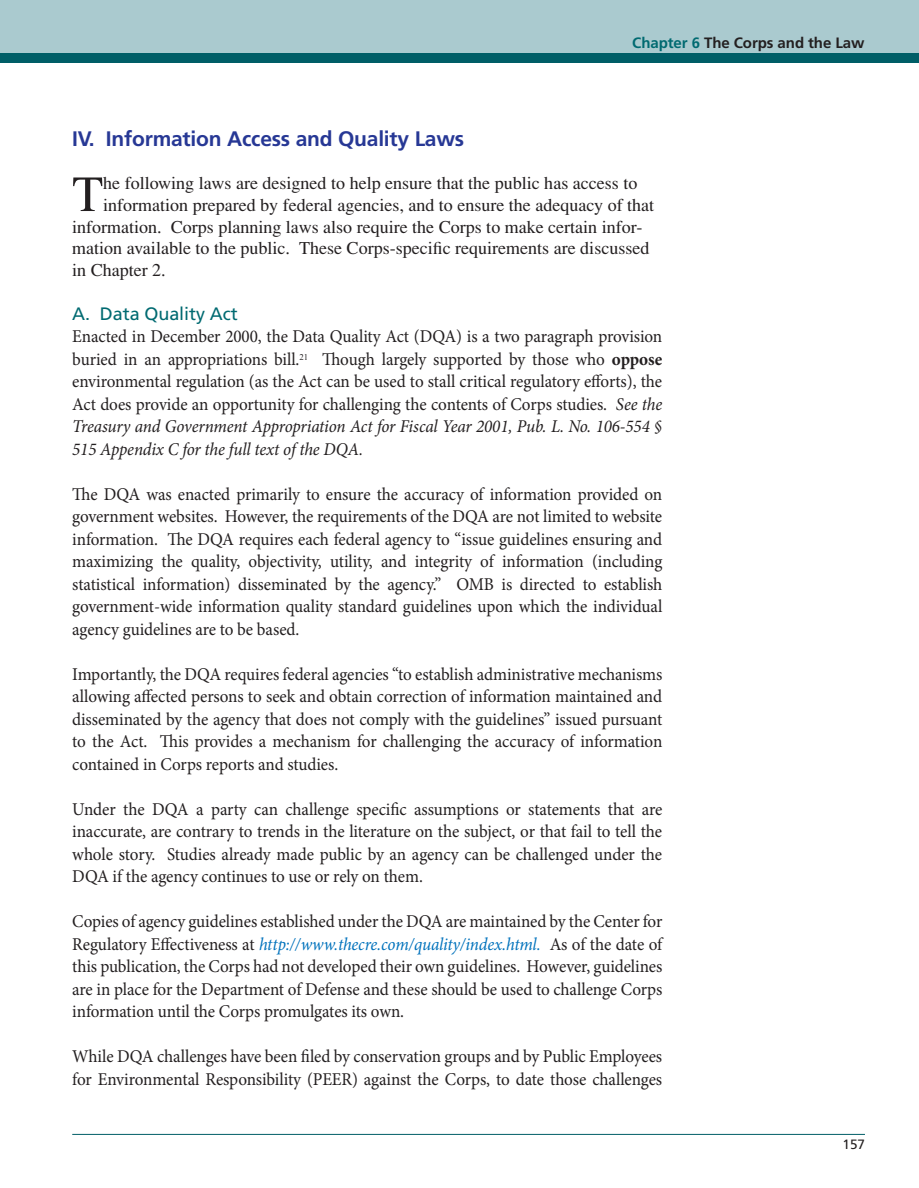
<style>
.page{position:relative;width:919px;height:1188px;background:#fff}
.page>*{position:absolute;margin:0;border:0;box-sizing:border-box;transform-origin:0 0}
.t1{font:50.7px "Times";color:#231f20}
.Section{font:700 21px "Frutiger LT Std";letter-spacing:-.01em;color:#273895}
.Body_Text{font:18px/22.5px "Minion Pro";letter-spacing:-.005em;color:#231f20;text-align:justify;scale:.95 1}
.t2{font:18px "Times";color:#231f20}
.inside_Sub_12{font:18px "Frutiger LT Std";letter-spacing:-.005em;color:#006a71}
.t3{font:700 15px "Frutiger LT Std";letter-spacing:-.005em;color:#231f20}
.t4{font:13.5px "Frutiger LT Std";color:#231f20}
.s1{color:#006a71}
.s2{font-weight:700}
.s3{font-style:italic}
.s4{font-style:italic;color:#0072bc}
</style>
<div class="page">
<div style="left:0;top:0;width:918px;height:54px;background:#aacacf"></div>
<div style="left:0;top:54px;width:918px;height:9px;background:#005e67"></div>
<hr style="left:72px;top:1134px;width:792px;height:1px;background:#005e67">
<p class="t3" style="left:632px;top:34px;width:233px"><span class="s1">Chapter 6</span> The Corps and the Law</p>
<p class="Section" style="left:72px;top:127px;width:393px">IV. Information Access and Quality Laws</p>
<p class="t1" style="left:72px;top:166px;width:32px">T</p>
<p class="t2" style="left:103px;top:173px;width:535px">he following laws are designed to help ensure that the public has access to</p>
<p class="t2" style="left:103px;top:195px;width:552px">information prepared by federal agencies, and to ensure the adequacy of that</p>
<p class="t2" style="left:72px;top:216px;width:571px">information. Corps planning laws also require the Corps to make certain infor-</p>
<p class="t2" style="left:72px;top:238px;width:578px">mation available to the public. These Corps-specific requirements are discussed</p>
<p class="t2" style="left:72px;top:260px;width:95px">in Chapter 2.</p>
<p class="inside_Sub_12" style="left:72px;top:303px;width:167px">A. Data Quality Act</p>
<p class="Body_Text" style="left:72px;top:326px;width:622px">Enacted in December 2000, the Data Quality Act (DQA) is a two paragraph provision buried in an appropriations bill.<sup>21</sup> Though largely supported by those who <span class="s2">oppose </span>environmental regulation (as the Act can be used to stall critical regulatory efforts), the Act does provide an opportunity for challenging the contents of Corps studies. <span class="s3">See the Treasury and Government Appropriation Act for Fiscal Year 2001, Pub. L. No. 106-554 § 515 Appendix C for the full text of the DQA.</span></p>
<p class="Body_Text" style="left:72px;top:483px;width:622px">The DQA was enacted primarily to ensure the accuracy of information provided on government websites. However, the requirements of the DQA are not limited to website information. The DQA requires each federal agency to “issue guidelines ensuring and maximizing the quality, objectivity, utility, and integrity of information (including statistical information) disseminated by the agency.” OMB is directed to establish government-wide information quality standard guidelines upon which the individual agency guidelines are to be based.</p>
<p class="Body_Text" style="left:72px;top:663px;width:622px">Importantly, the DQA requires federal agencies “to establish administrative mechanisms allowing affected persons to seek and obtain correction of information maintained and disseminated by the agency that does not comply with the guidelines” issued pursuant to the Act. This provides a mechanism for challenging the accuracy of information contained in Corps reports and studies.</p>
<p class="Body_Text" style="left:72px;top:798px;width:622px">Under the DQA a party can challenge specific assumptions or statements that are inaccurate, are contrary to trends in the literature on the subject, or that fail to tell the whole story. Studies already made public by an agency can be challenged under the DQA if the agency continues to use or rely on them.</p>
<p class="Body_Text" style="left:72px;top:911px;width:622px">Copies of agency guidelines established under the DQA are maintained by the Center for Regulatory Effectiveness at <span class="s4">http://www.thecre.com/quality/index.html.</span> As of the date of this publication, the Corps had not developed their own guidelines. However, guidelines are in place for the Department of Defense and these should be used to challenge Corps information until the Corps promulgates its own.</p>
<p class="Body_Text" style="left:72px;top:1046px;width:622px">While DQA challenges have been filed by conservation groups and by Public Employees for Environmental Responsibility (PEER) against the Corps, to date those challenges</p>
<p class="t4" style="left:842px;top:1136px;width:24px">157</p>
</div>
